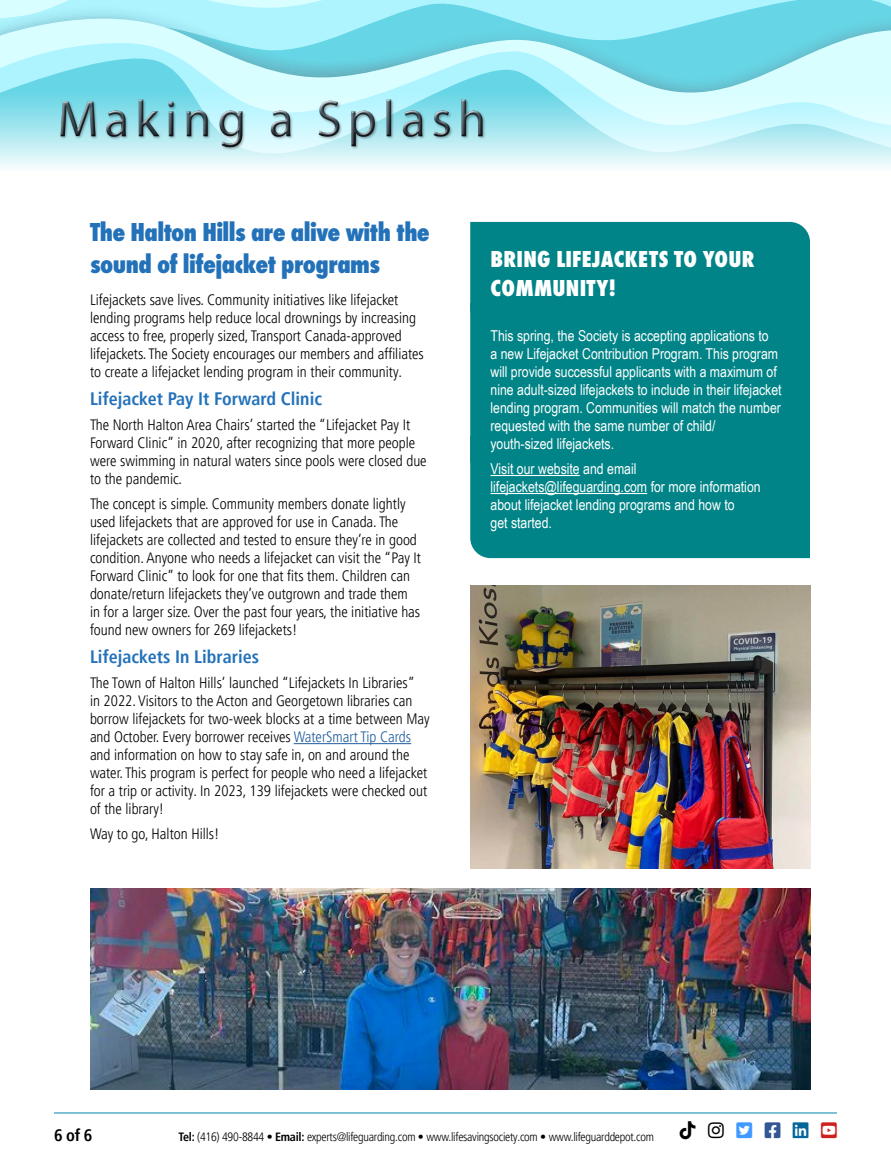
<style>
.page{position:relative;width:891px;height:1167px;background:#fff}
.page>*{position:absolute;margin:0;border:0;box-sizing:border-box;transform-origin:0 0}
.Head{font:800 27px/32.4px "Futura PT Cond";letter-spacing:-.02em;color:#2372b9}
.Sidebar_BASE{font:800 24px/28.8px "Futura PT Cond";letter-spacing:.01em;color:#fff}
.Subhead_2{font:700 condensed 18px "Frutiger LT Pro";color:#2372b9}
.t1{font:700 condensed 16.5px "Frutiger LT Pro";color:#000}
.Body_Copy{font:300 condensed 15px/18px "Frutiger LT Pro";color:#000}
.Ad_Body_Copy{font:15px/18px "Arial Narrow";color:#fff}
.t2{font:300 condensed 12px "Frutiger LT Pro";letter-spacing:-.02em;color:#000}
.s1{color:#215e9e}
.s2{font-weight:700}
</style>
<div class="page">
<hr style="left:54px;top:1112px;width:783px;height:1px;background:#0084ae">
<hr style="left:294px;top:743px;width:117px;height:1px;background:#215e9e">
<svg style="left:0;top:0;width:891px;height:40px;background:#99e9f4"></svg>
<svg style="left:0;top:40px;width:891px;height:3px;background:#93e4ee"></svg>
<svg style="left:0;top:43px;width:891px;height:125px;background:#b4edf4"></svg>
<img style="left:54px;top:98px;width:485px;height:52px">
<div style="left:470px;top:222px;width:340px;height:81px;background:#008487"></div>
<div style="left:470px;top:303px;width:340px;height:133px;background:#008487"></div>
<div style="left:470px;top:436px;width:340px;height:122px;background:#008487"></div>
<hr style="left:491px;top:475px;width:89px;height:1px;background:#fff">
<hr style="left:491px;top:493px;width:156px;height:1px;background:#fff">
<img style="left:470px;top:585px;width:340px;height:283px">
<img style="left:90px;top:888px;width:720px;height:201px">
<p class="Head" style="left:90px;top:216px;width:341px">The Halton Hills are alive with the sound of lifejacket programs</p>
<p class="Body_Copy" style="left:90px;top:291px;width:335px">Lifejackets save lives. Community initiatives like lifejacket lending programs help reduce local drownings by increasing access to free, properly sized, Transport Canada-approved lifejackets. The Society encourages our members and affiliates to create a lifejacket lending program in their community.</p>
<p class="Subhead_2" style="left:90px;top:388px;width:234px">Lifejacket Pay It Forward Clinic</p>
<p class="Body_Copy" style="left:90px;top:416px;width:338px">The North Halton Area Chairs’ started the “Lifejacket Pay It Forward Clinic” in 2020, after recognizing that more people were swimming in natural waters since pools were closed due to the pandemic.</p>
<p class="Body_Copy" style="left:90px;top:495px;width:333px">The concept is simple. Community members donate lightly used lifejackets that are approved for use in Canada. The lifejackets are collected and tested to ensure they’re in good condition. Anyone who needs a lifejacket can visit the “Pay It Forward Clinic” to look for one that fits them. Children can donate/return lifejackets they’ve outgrown and trade them in for a larger size. Over the past four years, the initiative has found new owners for 269 lifejackets!</p>
<p class="Subhead_2" style="left:90px;top:646px;width:171px">Lifejackets In Libraries</p>
<p class="Body_Copy" style="left:90px;top:674px;width:341px">The Town of Halton Hills’ launched “Lifejackets In Libraries”<br>in 2022. Visitors to the Acton and Georgetown libraries can borrow lifejackets for two-week blocks at a time between May and October. Every borrower receives <span class="s1">WaterSmart Tip Cards </span>and information on how to stay safe in, on and around the water. This program is perfect for people who need a lifejacket for a trip or activity. In 2023, 139 lifejackets were checked out of the library!</p>
<p class="Body_Copy" style="left:90px;top:825px;width:131px">Way to go, Halton Hills!</p>
<p class="Sidebar_BASE" style="left:491px;top:245px;width:265px">BRING LIFEJACKETS TO YOUR<br>COMMUNITY!</p>
<p class="Ad_Body_Copy" style="left:491px;top:326px;width:293px">This spring, the Society is accepting applications to<br>a new Lifejacket Contribution Program. This program will provide successful applicants with a maximum of nine adult-sized lifejackets to include in their lifejacket lending program. Communities will match the number requested with the same number of child/ youth-sized lifejackets.</p>
<p class="Ad_Body_Copy" style="left:491px;top:459px;width:272px">Visit our website and email lifejackets@lifeguarding.com for more information about lifejacket lending programs and how to<br>get started.</p>
<p class="t1" style="left:54px;top:1125px;width:40px">6 of 6</p>
<p class="t2" style="left:179px;top:1130px;width:477px"><span class="s2">Tel:</span> (416) 490-8844 • <span class="s2">Email:</span> experts@lifeguarding.com • www.lifesavingsociety.com • www.lifeguarddepot.com</p>
</div>
